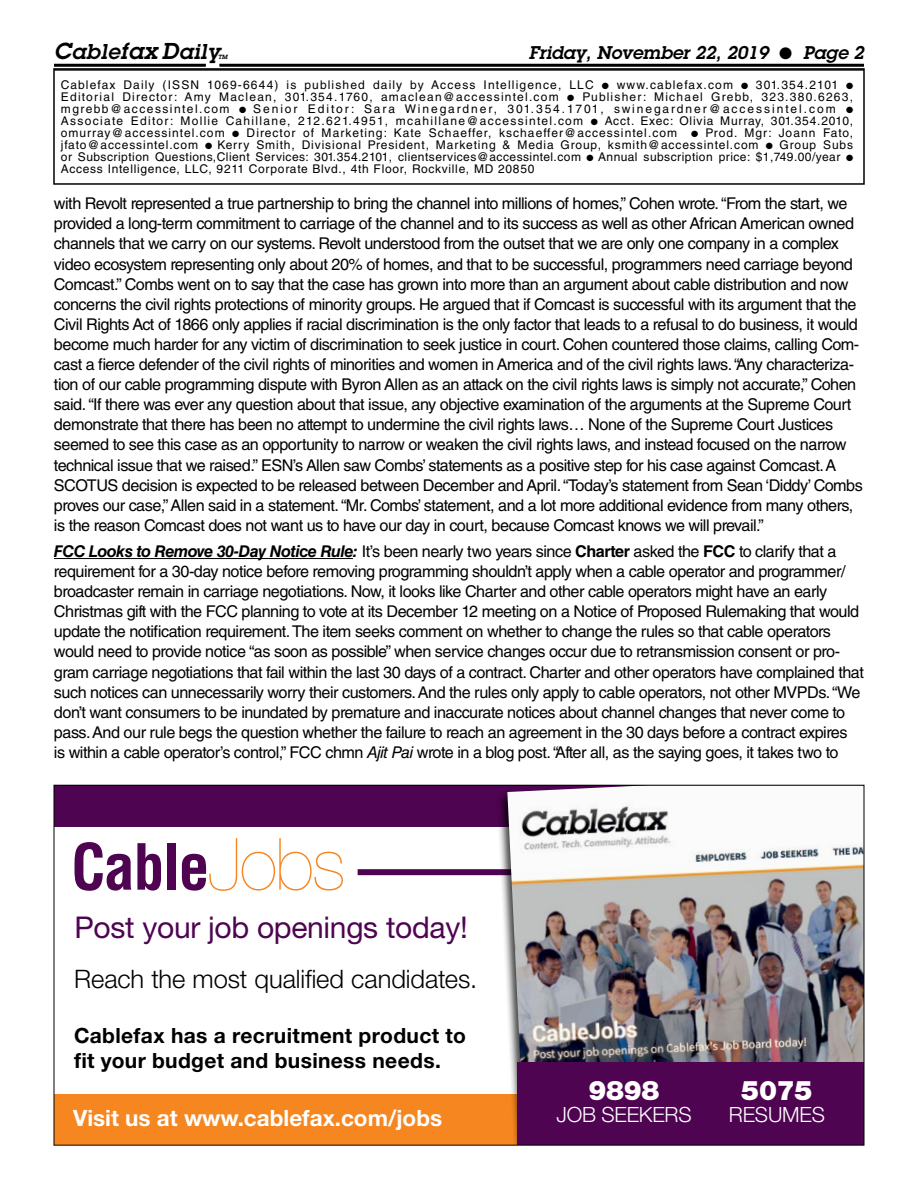
<style>
.page{position:relative;width:918px;height:1188px;background:#fff}
.page>*{position:absolute;margin:0;border:0;box-sizing:border-box;transform-origin:0 0}
.t1{font:30px "Helvetica Neue LT Std";letter-spacing:-.01em;color:#4f0451}
.t2{font:900 27px "Helvetica Neue LT Std";letter-spacing:-.01em;color:#fff}
.t3{font:300 25.5px "Helvetica Neue LT Std";letter-spacing:-.005em;color:#000}
.t4{font:700 22.5px "Helvetica Neue LT Std";color:#fff}
.t5{font:700 21px/25.5px "Helvetica Neue LT Std";letter-spacing:.015em;color:#000}
.t6{font:300 21px "Helvetica Neue LT Std";letter-spacing:-.01em;color:#fff}
.t7{font:italic 600 21px "Lubalin Graph Std";letter-spacing:.03em;color:#000}
.t8{font:italic 600 18px "Lubalin Graph Std";color:#000}
.t9{font:16.2px/20.1px "Helvetica LT Std";letter-spacing:-.03em;color:#000}
.t10{font:12px/12px "Helvetica LT Std";letter-spacing:.06em;color:#000;text-align:justify}
.t11{font:italic 600 6px "Lubalin Graph Std";color:#000}
.s1{font-size:22.5px}
.s2{font-weight:700;font-style:italic}
.s3{font-weight:700}
.s4{font-style:italic}
</style>
<div class="page">
<hr style="left:219px;top:64px;width:645px;height:3px;background:#000">
<hr style="left:54px;top:64px;width:152px;height:3px;background:#000">
<div style="left:53px;top:68px;width:812px;height:117px;border:2px solid #000"></div>
<div style="left:358px;top:869px;width:502px;height:6px;background:#4f0451"></div>
<svg style="left:75px;top:842px;width:56px;height:49px"></svg>
<svg style="left:137px;top:843px;width:24px;height:48px"></svg>
<div style="left:168px;top:843px;width:8px;height:47px;background:#4f0451"></div>
<svg style="left:182px;top:838px;width:161px;height:53px"></svg>
<div style="left:54px;top:1095px;width:810px;height:50px;background:#f6861f"></div>
<div style="left:54px;top:785px;width:810px;height:41px;background:#4f0451"></div>
<div style="left:496px;top:785px;width:368px;height:360px;background:#000;opacity:.75"></div>
<img style="left:507px;top:787px;width:355px;height:356px">
<div style="left:517px;top:1063px;width:347px;height:82px;background:#4f0451"></div>
<hr style="left:54px;top:558px;width:299px;height:1px;background:#000">
<p class="t7" style="left:54px;top:38px;width:167px"><span class="s1">C</span>able<span class="s1">fax D</span>aily</p>
<p class="t11" style="left:218px;top:53px;width:11px">TM</p>
<p class="t8" style="left:529px;top:41px;width:337px">Friday, November 22, 2019 ● Page 2</p>
<p class="t10" style="left:61px;top:79px;width:794px">Cablefax Daily (ISSN 1069-6644) is published daily by Access Intelligence, LLC ● www.cablefax.com ● 301.354.2101 ● Editorial Director: Amy Maclean, 301.354.1760, amaclean@accessintel.com ● Publisher: Michael Grebb, 323.380.6263, mgrebb@accessintel.com ● Senior Editor: Sara Winegardner, 301.354.1701, swinegardner@accessintel.com ● Associate Editor: Mollie Cahillane, 212.621.4951, mcahillane@accessintel.com ● Acct. Exec: Olivia Murray, 301.354.2010, omurray@accessintel.com ● Director of Marketing: Kate Schaeffer, kschaeffer@accessintel.com ● Prod. Mgr: Joann Fato, jfato@accessintel.com ● Kerry Smith, Divisional President, Marketing &amp; Media Group, ksmith@accessintel.com ● Group Subs or Subscription Questions,Client Services: 301.354.2101, clientservices@accessintel.com ● Annual subscription price: $1,749.00/year ● Access Intelligence, LLC, 9211 Corporate Blvd., 4th Floor, Rockville, MD 20850</p>
<p class="t9" style="left:54px;top:193px;width:810px">with Revolt represented a true partnership to bring the channel into millions of homes,” Cohen wrote. “From the start, we provided a long-term commitment to carriage of the channel and to its success as well as other African American owned channels that we carry on our systems. Revolt understood from the outset that we are only one company in a complex video ecosystem representing only about 20% of homes, and that to be successful, programmers need carriage beyond Comcast.” Combs went on to say that the case has grown into more than an argument about cable distribution and now concerns the civil rights protections of minority groups. He argued that if Comcast is successful with its argument that the Civil Rights Act of 1866 only applies if racial discrimination is the only factor that leads to a refusal to do business, it would become much harder for any victim of discrimination to seek justice in court. Cohen countered those claims, calling Com&shy;cast a fierce defender of the civil rights of minorities and women in America and of the civil rights laws. “Any characteriza&shy;tion of our cable programming dispute with Byron Allen as an attack on the civil rights laws is simply not accurate,” Cohen said. “If there was ever any question about that issue, any objective examination of the arguments at the Supreme Court demonstrate that there has been no attempt to undermine the civil rights laws… None of the Supreme Court Justices seemed to see this case as an opportunity to narrow or weaken the civil rights laws, and instead focused on the narrow technical issue that we raised.” ESN’s Allen saw Combs’ statements as a positive step for his case against Comcast. A SCOTUS decision is expected to be released between December and April. “Today’s statement from Sean ‘Diddy’ Combs proves our case,” Allen said in a statement. “Mr. Combs’ statement, and a lot more additional evidence from many others, is the reason Comcast does not want us to have our day in court, because Comcast knows we will prevail.”</p>
<p class="t9" style="left:54px;top:541px;width:811px"><span class="s2">FCC Looks to Remove 30-Day Notice Rule:</span> It’s been nearly two years since <span class="s3">Charter</span> asked the <span class="s3">FCC</span> to clarify that a requirement for a 30-day notice before removing programming shouldn’t apply when a cable operator and programmer/ broadcaster remain in carriage negotiations. Now, it looks like Charter and other cable operators might have an early Christmas gift with the FCC planning to vote at its December 12 meeting on a Notice of Proposed Rulemaking that would update the notification requirement. The item seeks comment on whether to change the rules so that cable operators would need to provide notice “as soon as possible” when service changes occur due to retransmission consent or pro&shy;gram carriage negotiations that fail within the last 30 days of a contract. Charter and other operators have complained that such notices can unnecessarily worry their customers. And the rules only apply to cable operators, not other MVPDs. “We don’t want consumers to be inundated by premature and inaccurate notices about channel changes that never come to pass. And our rule begs the question whether the failure to reach an agreement in the 30 days before a contract expires<br>is within a cable operator’s control,” FCC chmn <span class="s4">Ajit Pai</span> wrote in a blog post. “After all, as the saying goes, it takes two to</p>
<h1 class="t1" style="left:75px;top:910px;width:395px">Post your job openings today!</h1>
<h3 class="t3" style="left:74px;top:963px;width:405px">Reach the most qualified candidates.</h3>
<p class="t5" style="left:74px;top:1022px;width:393px">Cablefax has a recruitment product to fit your budget and business needs.</p>
<h3 class="t4" style="left:73px;top:1104px;width:371px">Visit us at www.cablefax.com/jobs</h3>
<h2 class="t2" style="left:588px;top:1074px;width:73px">9898</h2>
<p class="t6" style="left:556px;top:1102px;width:137px">JOB SEEKERS</p>
<h2 class="t2" style="left:741px;top:1074px;width:73px">5075</h2>
<p class="t6" style="left:729px;top:1102px;width:97px">RESUMES</p>
</div>
